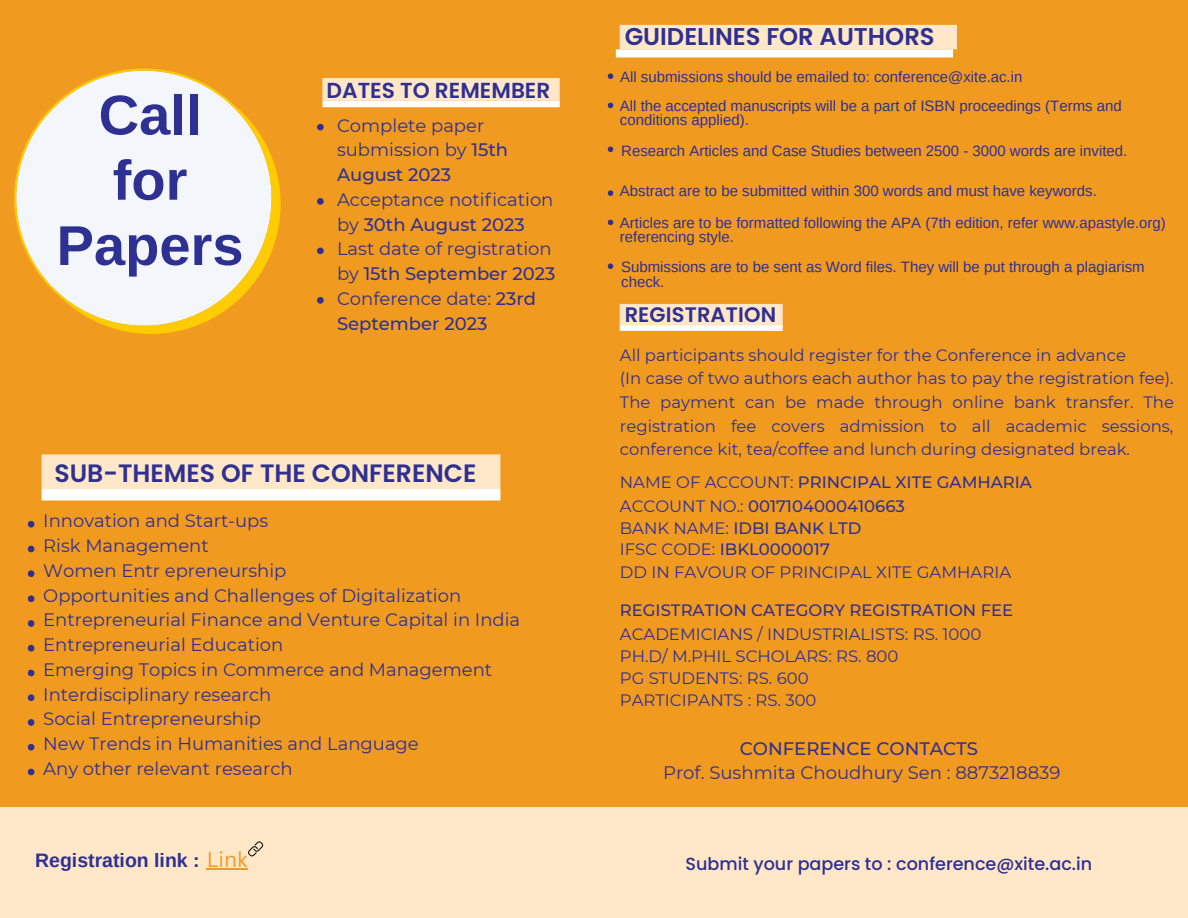
<style>
.page{position:relative;width:1188px;height:918px;background:#fff}
.page>*{position:absolute;margin:0;border:0;box-sizing:border-box;transform-origin:0 0}
.t1{font:700 56.1px/65.2px "Arimo";color:#2e3092;text-align:center}
.t2{font:600 25.05px "Poppins";color:#2e3092}
.t3{font:600 24.3px "Poppins";color:#2e3092}
.t4{font:600 21.75px "Poppins";color:#2e3092}
.t5{font:600 21px "Poppins";letter-spacing:.005em;color:#2e3092}
.t6{font:700 19.5px "Arimo";color:#2e3092}
.t7{font:18.15px "Montserrat";color:#2e3092}
.t8{font:500 18.15px "Montserrat";color:#2e3092}
.t9{font:18px/24.8px "Montserrat";color:#2e3092}
.t10{font:500 17.55px "Poppins";color:#2e3092}
.t11{font:16.5px/23.7px "Montserrat";color:#2e3092;text-align:justify}
.t12{font:500 16.5px "Montserrat";color:#2e3092}
.t13{font:15px/14.7px "Arimo";color:#2e3092}
.s1{font-weight:500}
.s2{font-weight:400}
.s3{font-family:"Canva Sans";font-weight:400;font-size:21px;color:#f19a20}
</style>
<div class="page">
<div style="left:0;top:0;width:594px;height:808px;background:#f19a20"></div>
<div style="left:594px;top:0;width:594px;height:808px;background:#f19a20"></div>
<svg style="left:14px;top:69px;width:267px;height:265px;fill:#f3f6fb"></svg>
<svg style="left:42px;top:454px;width:458px;height:47px;background:#feebd2"></svg>
<svg style="left:620px;top:304px;width:163px;height:27px;background:#feebd2"></svg>
<svg style="left:322px;top:78px;width:238px;height:29px;background:#feebd2"></svg>
<svg style="left:28px;top:521px;width:7px;height:7px"></svg>
<svg style="left:28px;top:545px;width:7px;height:8px"></svg>
<svg style="left:616px;top:25px;width:341px;height:32px;background:#feebd1"></svg>
<svg style="left:608px;top:73px;width:6px;height:6px"></svg>
<svg style="left:608px;top:102px;width:6px;height:6px"></svg>
<svg style="left:608px;top:146px;width:6px;height:6px"></svg>
<svg style="left:608px;top:190px;width:6px;height:6px"></svg>
<svg style="left:608px;top:219px;width:6px;height:6px"></svg>
<svg style="left:608px;top:263px;width:6px;height:6px"></svg>
<svg style="left:317px;top:124px;width:7px;height:7px"></svg>
<svg style="left:317px;top:198px;width:7px;height:7px"></svg>
<svg style="left:317px;top:247px;width:7px;height:7px"></svg>
<svg style="left:317px;top:297px;width:7px;height:7px"></svg>
<svg style="left:28px;top:570px;width:7px;height:7px"></svg>
<svg style="left:28px;top:595px;width:7px;height:7px"></svg>
<svg style="left:28px;top:620px;width:7px;height:7px"></svg>
<svg style="left:28px;top:645px;width:7px;height:7px"></svg>
<svg style="left:28px;top:669px;width:7px;height:8px"></svg>
<svg style="left:28px;top:694px;width:7px;height:7px"></svg>
<svg style="left:28px;top:719px;width:7px;height:7px"></svg>
<svg style="left:28px;top:744px;width:7px;height:7px"></svg>
<svg style="left:28px;top:768px;width:7px;height:8px"></svg>
<div style="left:0;top:808px;width:594px;height:110px;background:#ffe7c8"></div>
<div style="left:594px;top:808px;width:594px;height:110px;background:#ffe7c8"></div>
<svg style="left:248px;top:841px;width:15px;height:16px"></svg>
<hr style="left:207px;top:868px;width:41px;height:1px;background:#f19a20">
<p class="t1" style="left:99px;top:82px;width:104px">Call</p>
<p class="t1" style="left:57px;top:148px;width:188px">for<br>Papers</p>
<p class="t4" style="left:327px;top:75px;width:225px">DATES TO REMEMBER</p>
<p class="t9" style="left:337px;top:113px;width:173px">Complete paper submission by <span class="s1">15th<br>August 2023</span></p>
<p class="t9" style="left:337px;top:187px;width:220px">Acceptance notification by <span class="s1">30th August 2023<br></span>Last date of registration by <span class="s1">15th September 2023<br></span>Conference date: <span class="s1">23rd<br>September 2023</span></p>
<p class="t2" style="left:55px;top:456px;width:423px">SUB-THEMES OF THE CONFERENCE</p>
<p class="t9" style="left:43px;top:509px;width:227px">Innovation and Start-ups</p>
<p class="t9" style="left:43px;top:533px;width:167px">Risk Management</p>
<p class="t9" style="left:43px;top:558px;width:245px">Women Entr epreneurship</p>
<p class="t9" style="left:43px;top:583px;width:478px">Opportunities and Challenges of Digitalization<br>Entrepreneurial Finance and Venture Capital in India<br>Entrepreneurial Education</p>
<p class="t9" style="left:43px;top:657px;width:450px">Emerging Topics in Commerce and Management<br>Interdisciplinary research</p>
<p class="t9" style="left:43px;top:707px;width:219px">Social Entrepreneurship</p>
<p class="t9" style="left:43px;top:731px;width:377px">New Trends in Humanities and Language</p>
<p class="t9" style="left:43px;top:756px;width:251px">Any other relevant research</p>
<p class="t3" style="left:625px;top:19px;width:311px">GUIDELINES FOR AUTHORS</p>
<p class="t13" style="left:620px;top:70px;width:404px">All submissions should be emailed to: conference@xite.ac.in</p>
<p class="t13" style="left:620px;top:98px;width:503px">All the accepted manuscripts will be a part of ISBN proceedings (Terms and conditions applied).</p>
<p class="t13" style="left:621px;top:143px;width:508px">Research Articles and Case Studies between 2500 - 3000 words are invited.</p>
<p class="t13" style="left:620px;top:183px;width:478px">Abstract are to be submitted within 300 words and must have keywords.</p>
<p class="t13" style="left:620px;top:215px;width:548px">Articles are to be formatted following the APA (7th edition, refer www.apastyle.org) referencing style.</p>
<p class="t13" style="left:621px;top:260px;width:525px">Submissions are to be sent as Word files. They will be put through a plagiarism check.</p>
<p class="t5" style="left:625px;top:300px;width:153px">REGISTRATION</p>
<p class="t11" style="left:620px;top:343px;width:508px">All participants should register for the Conference in advance</p>
<p class="t11" style="left:620px;top:367px;width:556px">(In case of two authors each author has to pay the registration fee).<br>The payment can be made through online bank transfer. The registration fee covers admission to all academic sessions, conference kit, tea/coffee and lunch during designated break.</p>
<p class="t12" style="left:620px;top:472px;width:414px"><span class="s2">NAME OF ACCOUNT:</span> PRINCIPAL XITE GAMHARIA</p>
<p class="t12" style="left:620px;top:496px;width:287px"><span class="s2">ACCOUNT NO.:</span> 0017104000410663</p>
<p class="t12" style="left:620px;top:518px;width:243px"><span class="s2">BANK NAME:</span> IDBI BANK LTD</p>
<p class="t12" style="left:620px;top:540px;width:212px"><span class="s2">IFSC CODE:</span> IBKL0000017</p>
<p class="t11" style="left:620px;top:560px;width:393px">DD IN FAVOUR OF PRINCIPAL XITE GAMHARIA</p>
<p class="t12" style="left:620px;top:600px;width:395px">REGISTRATION CATEGORY REGISTRATION FEE</p>
<p class="t11" style="left:620px;top:622px;width:363px">ACADEMICIANS / INDUSTRIALISTS: RS. 1000</p>
<p class="t11" style="left:620px;top:645px;width:280px">PH.D/ M.PHIL SCHOLARS: RS. 800</p>
<p class="t11" style="left:620px;top:666px;width:190px">PG STUDENTS: RS. 600</p>
<p class="t11" style="left:620px;top:688px;width:198px">PARTICIPANTS : RS. 300</p>
<p class="t8" style="left:740px;top:737px;width:240px">CONFERENCE CONTACTS</p>
<p class="t7" style="left:663px;top:762px;width:399px">Prof. Sushmita Choudhury Sen : 8873218839</p>
<p class="t6" style="left:35px;top:849px;width:214px">Registration link : <span class="s3">Link</span></p>
<p class="t10" style="left:686px;top:851px;width:408px">Submit your papers to : conference@xite.ac.in</p>
</div>
